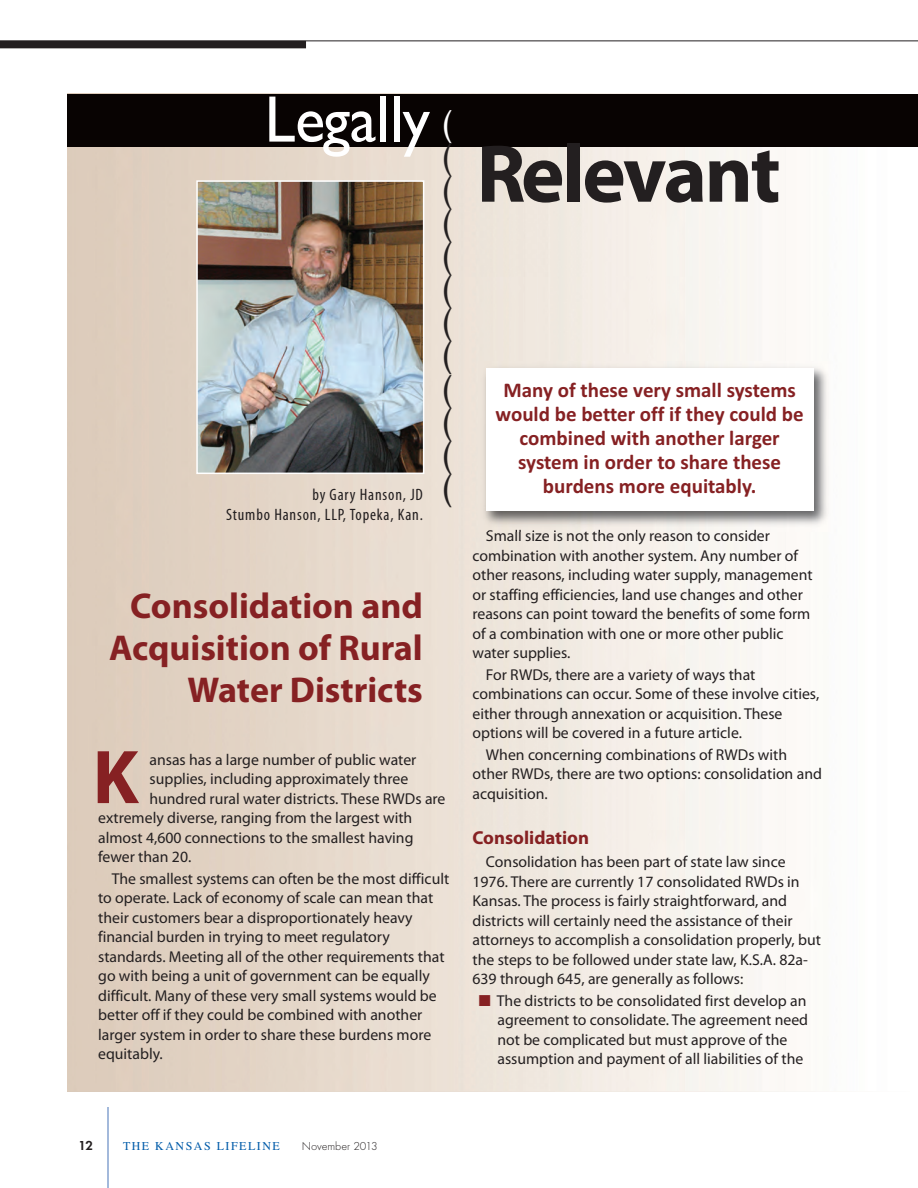
<style>
.page{position:relative;width:918px;height:1188px;background:#fff}
.page>*{position:absolute;margin:0;border:0;box-sizing:border-box;transform-origin:0 0}
.t1{font:700 82.5px "Myriad Pro";letter-spacing:-.03em;color:#231f20}
.t2{font:700 76.8px "Myriad Pro";color:#862123}
.t3{font:66px "Gill Sans";letter-spacing:-.005em;color:#fff;scale:.95 1}
.t4{font:700 36px/42px "Myriad Pro";color:#862123;text-align:right}
.t5{font:36px/33px "Gill Sans";color:#231f20;text-align:justify;scale:.85 1}
.t6{font:36px "Gill Sans";color:#fff;scale:.85 1}
.t7{font:700 21px/24px "Calibri";color:#862123;text-align:center}
.t8{font:700 18.75px "Myriad Pro";color:#862123}
.t9{font:condensed 16.5px/19.8px "Myriad Pro";letter-spacing:.05em;color:#231f20;text-align:right}
.t10{font:15.75px/19.5px "Myriad Pro";color:#231f20}
.t11{font:600 13.5px "Futura T";color:#231f20}
.t12{font:12px "Times";letter-spacing:.125em;color:#015ba9}
.t13{font:300 12px "Futura T";color:#231f20}
.s1{color:#862123}
</style>
<div class="page">
<img style="left:68px;top:93px;width:718px;height:997px">
<hr style="left:108px;top:1107px;width:1px;height:81px;background:#4975b9">
<hr style="left:0;top:40px;width:918px;height:1px;background:#231f20">
<div style="left:0;top:41px;width:306px;height:7px;background:#231f20"></div>
<div style="left:68px;top:94px;width:850px;height:53px;background:#080302"></div>
<img style="left:199px;top:183px;width:222px;height:288px">
<div style="left:196px;top:180px;width:228px;height:294px;border:2px solid #fff"></div>
<img style="left:479px;top:362px;width:349px;height:169px">
<img style="left:487px;top:530px;width:107px;height:1px">
<div style="left:486px;top:369px;width:327px;height:142px;background:#fff"></div>
<h3 class="t3" style="left:265px;top:80px;width:176px">Legally</h3>
<p class="t9" style="left:226px;top:485px;width:198px">by Gary Hanson, JD<br>Stumbo Hanson, LLP, Topeka, Kan.</p>
<h3 class="t6" style="left:442px;top:102px;width:13px">(</h3>
<h3 class="t5" style="left:442px;top:139px;width:13px">( ( ( ( ( ( ( ( ( ( (</h3>
<h3 class="t4" style="left:109px;top:585px;width:315px">Consolidation and<br>Acquisition of Rural<br>Water Districts</h3>
<h2 class="t2" style="left:93px;top:732px;width:48px">K</h2>
<p class="t10" style="left:149px;top:751px;width:269px">ansas has a large number of public water</p>
<p class="t10" style="left:149px;top:770px;width:260px">supplies, including approximately three</p>
<p class="t10" style="left:149px;top:790px;width:298px">hundred rural water districts. These RWDs are</p>
<p class="t10" style="left:98px;top:809px;width:316px">extremely diverse, ranging from the largest with</p>
<p class="t10" style="left:98px;top:829px;width:317px">almost 4,600 connections to the smallest having</p>
<p class="t10" style="left:98px;top:848px;width:95px">fewer than 20.</p>
<p class="t10" style="left:98px;top:870px;width:353px;text-indent:13px">The smallest systems can often be the most difficult to operate. Lack of economy of scale can mean that their customers bear a disproportionately heavy financial burden in trying to meet regulatory standards. Meeting all of the other requirements that go with being a unit of government can be equally difficult. Many of these very small systems would be better off if they could be combined with another larger system in order to share these burdens more equitably.</p>
<h1 class="t1" style="left:477px;top:125px;width:306px">Relevant</h1>
<h3 class="t7" style="left:496px;top:380px;width:310px">Many of these very small systems would be better off if they could be combined with another larger system in order to share these burdens more equitably.</h3>
<p class="t10" style="left:473px;top:527px;width:342px;text-indent:13px">Small size is not the only reason to consider combination with another system. Any number of other reasons, including water supply, management or staffing efficiencies, land use changes and other reasons can point toward the benefits of some form of a combination with one or more other public water supplies.</p>
<p class="t10" style="left:473px;top:666px;width:348px;text-indent:13px">For RWDs, there are a variety of ways that combinations can occur. Some of these involve cities, either through annexation or acquisition. These options will be covered in a future article.</p>
<p class="t10" style="left:473px;top:746px;width:351px;text-indent:13px">When concerning combinations of RWDs with other RWDs, there are two options: consolidation and acquisition.</p>
<p class="t8" style="left:472px;top:827px;width:118px">Consolidation</p>
<p class="t10" style="left:473px;top:853px;width:350px;text-indent:13px">Consolidation has been part of state law since 1976. There are currently 17 consolidated RWDs in Kansas. The process is fairly straightforward, and districts will certainly need the assistance of their attorneys to accomplish a consolidation properly, but the steps to be followed under state law, K.S.A. 82a-639 through 645, are generally as follows:</p>
<p class="t10" style="left:497px;top:992px;width:312px;text-indent:-18px"><span class="s1">■</span> The districts to be consolidated first develop an agreement to consolidate. The agreement need not be complicated but must approve of the assumption and payment of all liabilities of the</p>
<p class="t11" style="left:79px;top:1140px;width:16px">12</p>
<p class="t12" style="left:123px;top:1142px;width:158px">THE KANSAS LIFELINE</p>
<p class="t13" style="left:302px;top:1141px;width:78px">November 2013</p>
</div>
